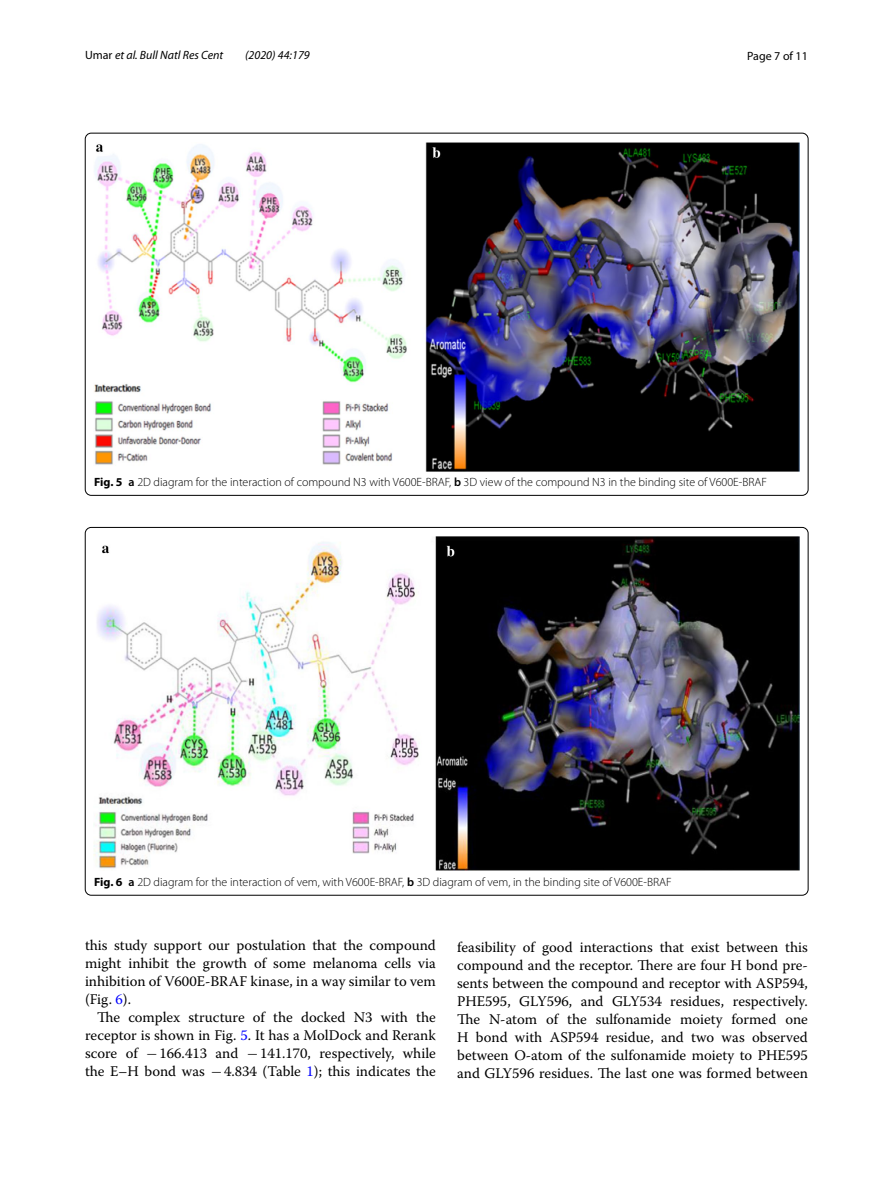
<style>
.page{position:relative;width:893px;height:1187px;background:#fff}
.page>*{position:absolute;margin:0;border:0;box-sizing:border-box;transform-origin:0 0}
.t1{font:14.7px/18px "Warnock Pro";color:#000;text-align:justify}
.t2{font:300 12px "Myriad Pro";color:#000}
.t3{font:italic 12px "Myriad Pro";color:#000}
.t4{font:12px "Myriad Pro";color:#000}
.s1{font-style:normal}
.s2{font-weight:700}
.s3{font-weight:600}
.s4{color:#00f}
.s5{font-family:"MTSY"}
</style>
<div class="page">
<img style="left:94px;top:142px;width:706px;height:329px">
<img style="left:94px;top:536px;width:706px;height:334px">
<p class="t3" style="left:85px;top:48px;width:140px"><span class="s1">Umar</span> et al. Bull Natl Res Cent</p>
<p class="t3" style="left:245px;top:48px;width:66px">(2020) 44:179</p>
<p class="t4" style="left:747px;top:48px;width:62px">Page 7 of 11</p>
<p class="t2" style="left:94px;top:475px;width:674px"><span class="s2">Fig. 5</span> <span class="s3">a</span> 2D diagram for the interaction of compound N3 with V600E-BRAF, <span class="s3">b</span> 3D view of the compound N3 in the binding site of V600E-BRAF</p>
<p class="t2" style="left:94px;top:874px;width:579px"><span class="s2">Fig. 6</span> <span class="s3">a</span> 2D diagram for the interaction of vem, with V600E-BRAF, <span class="s3">b</span> 3D diagram of vem, in the binding site of V600E-BRAF</p>
<p class="t1" style="left:85px;top:935px;width:352px">this study support our postulation that the compound might inhibit the growth of some melanoma cells via inhibition of V600E-BRAF kinase, in a way similar to vem (Fig. <span class="s4">6</span>).</p>
<p class="t1" style="left:85px;top:1007px;width:352px;text-indent:12px">The complex structure of the docked N3 with the receptor is shown in Fig. <span class="s4">5</span>. It has a MolDock and Rerank score of <span class="s5">−</span>166.413 and <span class="s5">−</span>141.170, respectively, while the E–H bond was <span class="s5">−</span>4.834 (Table <span class="s4">1</span>); this indicates the</p>
<p class="t1" style="left:457px;top:937px;width:352px">feasibility of good interactions that exist between this compound and the receptor. There are four H bond pre&shy;sents between the compound and receptor with ASP594, PHE595, GLY596, and GLY534 residues, respectively.<br>The N-atom of the sulfonamide moiety formed one H bond with ASP594 residue, and two was observed between O-atom of the sulfonamide moiety to PHE595 and GLY596 residues. The last one was formed between</p>
</div>
